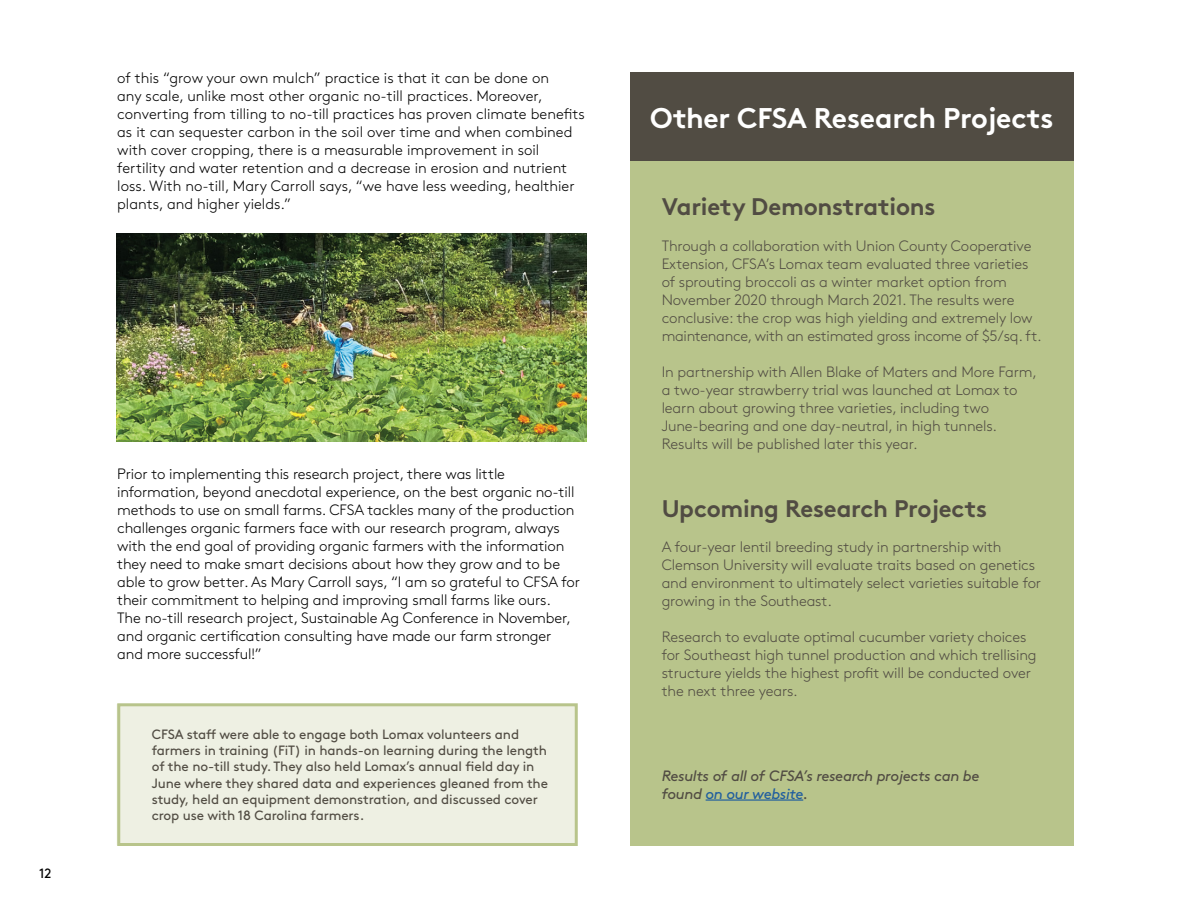
<style>
.page{position:relative;width:1188px;height:918px;background:#fff}
.page>*{position:absolute;margin:0;border:0;box-sizing:border-box;transform-origin:0 0}
.t1{font:700 28.5px "Brown Std";letter-spacing:-.01em;color:#fff}
.t2{font:700 24px "Brown Std";letter-spacing:-.01em;color:#514c43}
.t3{font:300 15px/18px "Brown Std";letter-spacing:-.01em;color:#000}
.t4{font:300 15px/18px "Brown Std";letter-spacing:-.01em;color:#514c43}
.t5{font:italic 15px/18px "Brown Std";letter-spacing:-.025em;color:#514c43}
.t6{font:13.5px/16.2px "Brown Std";letter-spacing:-.01em;color:#514c43}
.t7{font:13.5px "Brown Std";color:#000}
.s1{color:#215e9e}
</style>
<div class="page">
<div style="left:630px;top:74px;width:444px;height:772px;background:#b8c48b"></div>
<div style="left:630px;top:73px;width:444px;height:88px;background:#514c43"></div>
<hr style="left:706px;top:799px;width:97px;height:2px;background:#215e9e">
<div style="left:117px;top:704px;width:459px;height:141px;background:#eef0e3"></div>
<div style="left:117px;top:703px;width:461px;height:143px;border:3px solid #b8c48b"></div>
<img style="left:117px;top:234px;width:470px;height:208px">
<p class="t3" style="left:117px;top:69px;width:469px">of this “grow your own mulch” practice is that it can be done on<br>any scale, unlike most other organic no-till practices. Moreover, converting from tilling to no-till practices has proven climate benefits as it can sequester carbon in the soil over time and when combined with cover cropping, there is a measurable improvement in soil fertility and water retention and a decrease in erosion and nutrient loss. With no-till, Mary Carroll says, “we have less weeding, healthier plants, and higher yields.”</p>
<p class="t7" style="left:39px;top:866px;width:14px">12</p>
<p class="t3" style="left:117px;top:465px;width:464px">Prior to implementing this research project, there was little information, beyond anecdotal experience, on the best organic no-till methods to use on small farms. CFSA tackles many of the production challenges organic farmers face with our research program, always with the end goal of providing organic farmers with the information they need to make smart decisions about how they grow and to be able to grow better. As Mary Carroll says, “I am so grateful to CFSA for their commitment to helping and improving small farms like ours.<br>The no-till research project, Sustainable Ag Conference in November, and organic certification consulting have made our farm stronger and more successful!”</p>
<p class="t6" style="left:152px;top:726px;width:398px">CFSA staff were able to engage both Lomax volunteers and farmers in training (FiT) in hands-on learning during the length of the no-till study. They also held Lomax’s annual field day in June where they shared data and experiences gleaned from the study, held an equipment demonstration, and discussed cover crop use with 18 Carolina farmers.</p>
<h1 class="t1" style="left:650px;top:100px;width:405px">Other CFSA Research Projects</h1>
<h2 class="t2" style="left:662px;top:192px;width:275px">Variety Demonstrations</h2>
<p class="t4" style="left:662px;top:237px;width:381px">Through a collaboration with Union County Cooperative Extension, CFSA’s Lomax team evaluated three varieties of sprouting broccoli as a winter market option from November 2020 through March 2021. The results were conclusive: the crop was high yielding and extremely low maintenance, with an estimated gross income of $5/sq. ft.</p>
<p class="t4" style="left:662px;top:363px;width:377px">In partnership with Allen Blake of Maters and More Farm, a two-year strawberry trial was launched at Lomax to learn about growing three varieties, including two June-bearing and one day-neutral, in high tunnels.<br>Results will be published later this year.</p>
<h2 class="t2" style="left:662px;top:494px;width:327px">Upcoming Research Projects</h2>
<p class="t4" style="left:662px;top:538px;width:381px">A four-year lentil breeding study in partnership with Clemson University will evaluate traits based on genetics and environment to ultimately select varieties suitable for growing in the Southeast.</p>
<p class="t4" style="left:662px;top:628px;width:376px">Research to evaluate optimal cucumber variety choices for Southeast high tunnel production and which trellising structure yields the highest profit will be conducted over the next three years.</p>
<p class="t5" style="left:662px;top:766px;width:319px">Results of all of CFSA’s research projects can be found <span class="s1">on our website</span>.</p>
</div>
